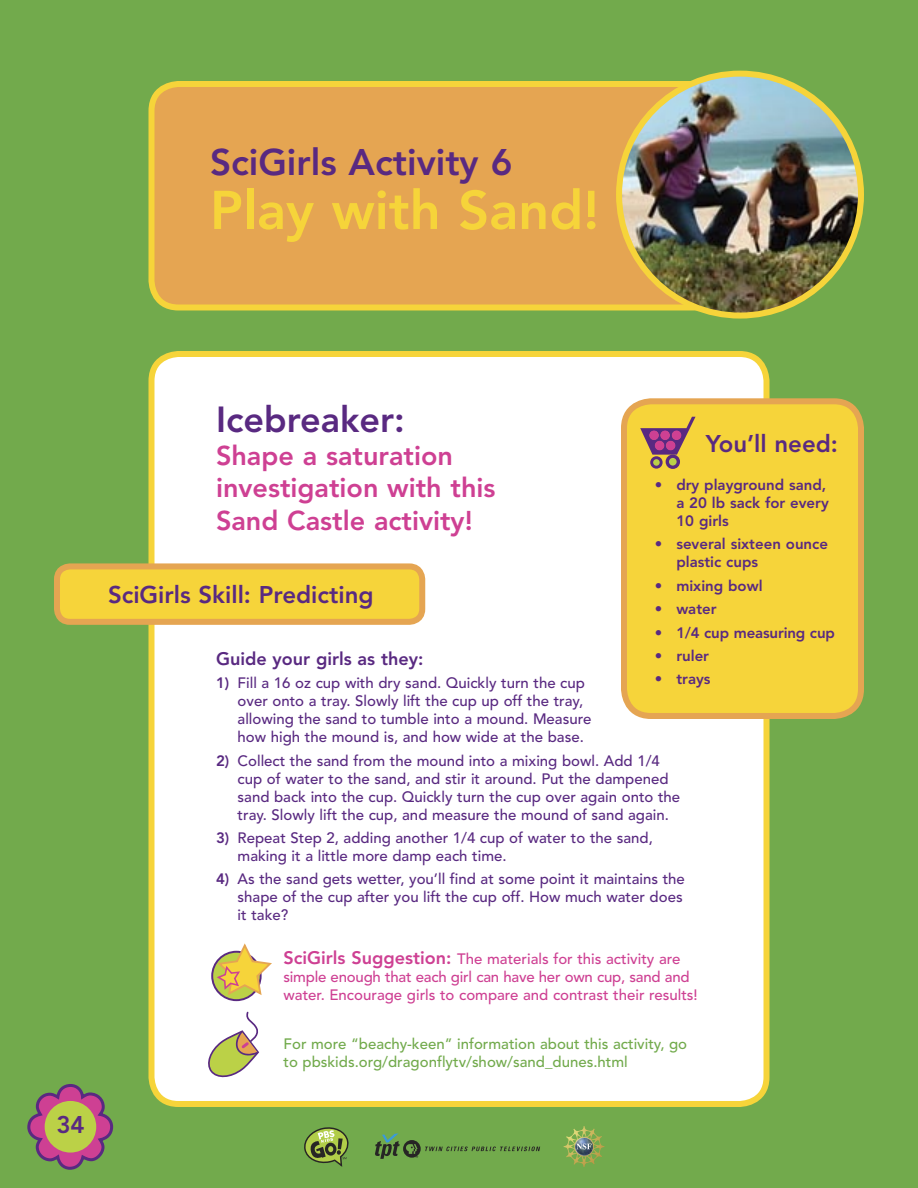
<style>
.page{position:relative;width:918px;height:1188px;background:#72aa4c}
.page>*{position:absolute;margin:0;border:0;box-sizing:border-box;transform-origin:0 0}
.t1{font:800 54px "Avenir";color:#f6d43a}
.t2{font:800 36.75px "Avenir";color:#592981}
.t3{font:800 36px "Avenir";color:#592981}
.t4{font:800 27px/32.4px "Avenir";color:#ce4093}
.t5{font:800 24px "Avenir";color:#592981}
.t6{font:800 18px "Avenir";color:#592981}
.t7{font:500 15px/18px "Avenir";color:#592981}
.t8{font:500 15px/18px "Avenir";color:#ce4093}
.t9{font:800 15px/18px "Avenir";color:#592981}
.t10{font:500 15px/18px "Avenir";color:#72aa4c}
.s1{font-weight:800}
.s2{font-weight:800;font-size:18px}
</style>
<div class="page">
<svg style="left:148px;top:78px;width:559px;height:229px;background:#e3a750"></svg>
<div style="left:146px;top:351px;width:626px;height:753px;background:#fff"></div>
<svg style="left:54px;top:560px;width:374px;height:62px;background:#f1cd48"></svg>
<img style="left:619px;top:74px;width:242px;height:242px;border-radius:50%">
<div style="left:616px;top:71px;width:248px;height:248px;border:6px solid #f6d43a;border-radius:50%"></div>
<svg style="left:618px;top:395px;width:246px;height:321px;background:#f3d040"></svg>
<svg style="left:27px;top:1084px;width:87px;height:86px"></svg>
<div style="left:45px;top:1101px;width:51px;height:52px;background:#bbd147;border-radius:50%"></div>
<svg style="left:375px;top:1133px;width:165px;height:26px"></svg>
<svg style="left:304px;top:1127px;width:45px;height:38px"></svg>
<svg style="left:568px;top:1134px;width:32px;height:28px"></svg>
<svg style="left:640px;top:417px;width:56px;height:38px;background:#bb9354"></svg>
<div style="left:652px;top:458px;width:9px;height:9px;background:#bbd147;border-radius:50%"></div>
<div style="left:650px;top:456px;width:13px;height:13px;border:3px solid #592981;border-radius:50%"></div>
<div style="left:667px;top:456px;width:11px;height:11px;background:#bbd147;border-radius:50%"></div>
<div style="left:666px;top:455px;width:14px;height:14px;border:3px solid #592981;border-radius:50%"></div>
<div style="left:649px;top:431px;width:10px;height:9px;background:#ce4093;border-radius:50%"></div>
<div style="left:660px;top:431px;width:10px;height:9px;background:#ce4093;border-radius:50%"></div>
<div style="left:672px;top:431px;width:9px;height:9px;background:#ce4093;border-radius:50%"></div>
<div style="left:655px;top:441px;width:9px;height:9px;background:#ce4093;border-radius:50%"></div>
<div style="left:666px;top:441px;width:9px;height:9px;background:#ce4093;border-radius:50%"></div>
<svg style="left:203px;top:1010px;width:57px;height:70px;background:#dddabc"></svg>
<svg style="left:212px;top:952px;width:49px;height:48px"></svg>
<div style="left:211px;top:951px;width:51px;height:50px;border:2px solid #592981;border-radius:50%"></div>
<svg style="left:217px;top:944px;width:55px;height:49px;background:#e7d085"></svg>
<p class="t2" style="left:210px;top:140px;width:304px">SciGirls Activity 6</p>
<p class="t1" style="left:210px;top:178px;width:391px">Play with Sand!</p>
<p class="t5" style="left:56px;top:1111px;width:30px">34</p>
<p class="t3" style="left:216px;top:399px;width:190px">Icebreaker:</p>
<p class="t4" style="left:216px;top:439px;width:281px">Shape a saturation investigation with this<br>Sand Castle activity!</p>
<p class="t5" style="left:706px;top:429px;width:134px">You’ll need:</p>
<p class="t9" style="left:676px;top:476px;width:154px;text-indent:-22px">• dry playground sand, a 20 lb sack for every<br>10 girls</p>
<p class="t9" style="left:676px;top:535px;width:153px;text-indent:-22px">• several sixteen ounce plastic cups</p>
<p class="t9" style="left:655px;top:577px;width:109px">• mixing bowl</p>
<p class="t9" style="left:655px;top:600px;width:63px">• water</p>
<p class="t9" style="left:655px;top:623px;width:182px">• 1/4 cup measuring cup</p>
<p class="t9" style="left:655px;top:647px;width:56px">• ruler</p>
<p class="t9" style="left:655px;top:670px;width:57px">• trays</p>
<p class="t5" style="left:108px;top:581px;width:267px">SciGirls Skill: Predicting</p>
<p class="t6" style="left:216px;top:648px;width:209px">Guide your girls as they:</p>
<p class="t7" style="left:238px;top:674px;width:355px;text-indent:-22px"><span class="s1">1)</span> Fill a 16 oz cup with dry sand. Quickly turn the cup over onto a tray. Slowly lift the cup up off the tray, allowing the sand to tumble into a mound. Measure how high the mound is, and how wide at the base.</p>
<p class="t7" style="left:238px;top:752px;width:444px;text-indent:-22px"><span class="s1">2)</span> Collect the sand from the mound into a mixing bowl. Add 1/4 cup of water to the sand, and stir it around. Put the dampened sand back into the cup. Quickly turn the cup over again onto the tray. Slowly lift the cup, and measure the mound of sand again.</p>
<p class="t7" style="left:238px;top:829px;width:417px;text-indent:-22px"><span class="s1">3)</span> Repeat Step 2, adding another 1/4 cup of water to the sand, making it a little more damp each time.</p>
<p class="t7" style="left:238px;top:871px;width:449px;text-indent:-22px"><span class="s1">4)</span> As the sand gets wetter, you’ll find at some point it maintains the shape of the cup after you lift the cup off. How much water does it take?</p>
<p class="t8" style="left:284px;top:950px;width:416px"><span class="s2">SciGirls Suggestion:</span> The materials for this activity are simple enough that each girl can have her own cup, sand and water. Encourage girls to compare and contrast their results!</p>
<p class="t10" style="left:283px;top:1035px;width:405px">For more “beachy-keen” information about this activity, go to pbskids.org/dragonflytv/show/sand_dunes.html</p>
</div>
